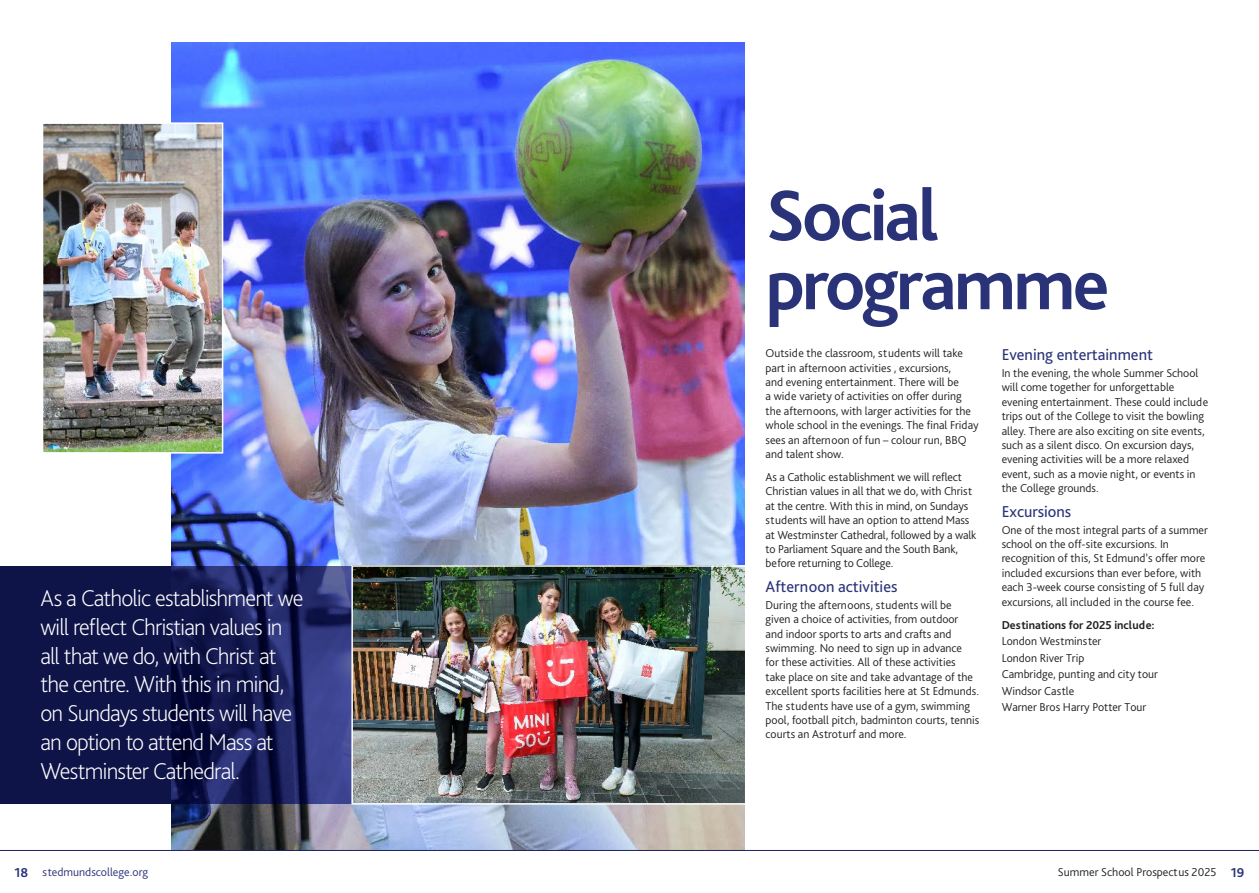
<style>
.page{position:relative;width:1259px;height:893px;background:#fff}
.page>*{position:absolute;margin:0;border:0;box-sizing:border-box;transform-origin:0 0}
.t1{font:700 75px/69px "Bliss Pro";letter-spacing:-.04em;color:#2a3378}
.t2{font:200 24px/28.8px "Bliss Pro";letter-spacing:-.04em;color:#fff}
.t3{font:16.5px "Bliss Pro";color:#2a3378}
.t4{font:300 12px/14.4px "Bliss Pro";color:#231f20}
.t5{font:700 12px "Bliss Pro";color:#231f20}
.t6{font:300 12px "Bliss Pro";color:#2a3378}
.s1{font-weight:700;font-size:13.5px}
.s2{font-weight:700;font-size:13.5px;color:#2a3378}
</style>
<div class="page">
<img style="left:171px;top:43px;width:573px;height:807px">
<svg style="left:0;top:566px;width:351px;height:238px;background:#161c53"></svg>
<img style="left:354px;top:568px;width:389px;height:234px">
<div style="left:351px;top:565px;width:395px;height:240px;border:2px solid #fff"></div>
<img style="left:45px;top:125px;width:175px;height:326px">
<div style="left:42px;top:122px;width:181px;height:332px;border:2px solid #fff"></div>
<hr style="left:0;top:850px;width:1259px;height:1px;background:#202361">
<p class="t2" style="left:40px;top:583px;width:264px">As a Catholic establishment we will reflect Christian values in all that we do, with Christ at the centre. With this in mind, on Sundays students will have an option to attend Mass at<br>Westminster Cathedral.</p>
<p class="t1" style="left:765px;top:179px;width:345px">Social programme</p>
<p class="t4" style="left:765px;top:346px;width:215px">Outside the classroom, students will take part in afternoon activities , excursions,<br>and evening entertainment. There will be<br>a wide variety of activities on offer during the afternoons, with larger activities for the whole school in the evenings. The final Friday sees an afternoon of fun – colour run, BBQ and talent show.</p>
<p class="t4" style="left:765px;top:469px;width:212px">As a Catholic establishment we will reflect Christian values in all that we do, with Christ at the centre. With this in mind, on Sundays students will have an option to attend Mass at Westminster Cathedral, followed by a walk to Parliament Square and the South Bank, before returning to College.</p>
<p class="t3" style="left:765px;top:577px;width:133px">Afternoon activities</p>
<p class="t4" style="left:765px;top:597px;width:215px">During the afternoons, students will be given a choice of activities, from outdoor<br>and indoor sports to arts and crafts and swimming. No need to sign up in advance<br>for these activities. All of these activities<br>take place on site and take advantage of the excellent sports facilities here at St Edmunds.<br>The students have use of a gym, swimming pool, football pitch, badminton courts, tennis courts an Astroturf and more.</p>
<p class="t3" style="left:1001px;top:345px;width:153px">Evening entertainment</p>
<p class="t4" style="left:1001px;top:365px;width:208px">In the evening, the whole Summer School will come together for unforgettable evening entertainment. These could include trips out of the College to visit the bowling alley. There are also exciting on site events, such as a silent disco. On excursion days, evening activities will be a more relaxed event, such as a movie night, or events in the College grounds.</p>
<p class="t3" style="left:1001px;top:501px;width:71px">Excursions</p>
<p class="t4" style="left:1001px;top:522px;width:208px">One of the most integral parts of a summer school on the off-site excursions. In recognition of this, St Edmund’s offer more included excursions than ever before, with each 3-week course consisting of 5 full day excursions, all included in the course fee.</p>
<p class="t5" style="left:1001px;top:617px;width:154px">Destinations for 2025 include:</p>
<p class="t4" style="left:1001px;top:634px;width:101px">London Westminster</p>
<p class="t4" style="left:1001px;top:650px;width:84px">London River Trip</p>
<p class="t4" style="left:1001px;top:667px;width:158px">Cambridge, punting and city tour</p>
<p class="t4" style="left:1001px;top:683px;width:74px">Windsor Castle</p>
<p class="t4" style="left:1001px;top:700px;width:146px">Warner Bros Harry Potter Tour</p>
<p class="t6" style="left:14px;top:864px;width:135px"><span class="s1">18</span> stedmundscollege.org</p>
<p class="t4" style="left:1058px;top:864px;width:188px">Summer School Prospectus 2025 <span class="s2">19</span></p>
</div>
